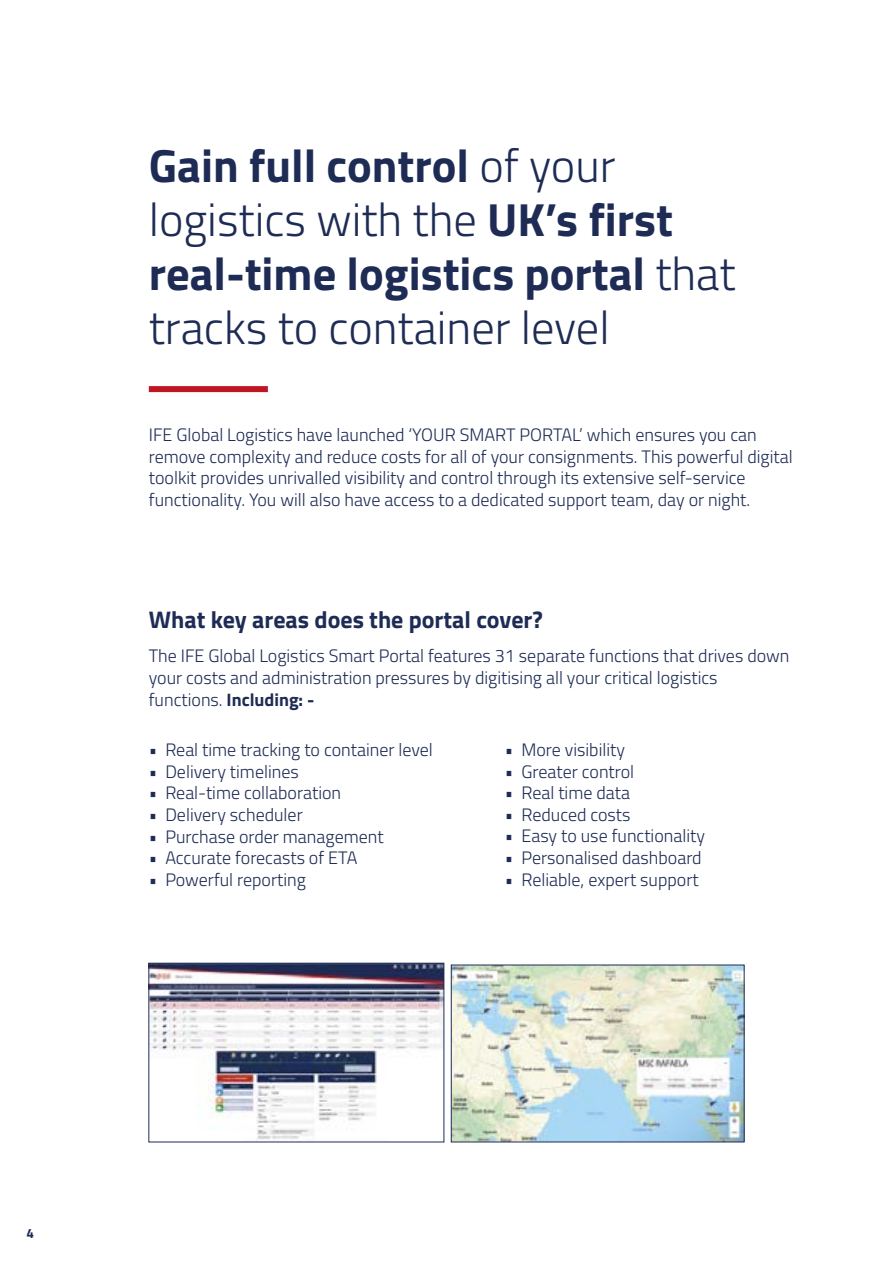
<style>
.page{position:relative;width:893px;height:1263px;background:#fff}
.page>*{position:absolute;margin:0;border:0;box-sizing:border-box;transform-origin:0 0}
.t1{font:700 46.5px/54px "Titillium Web";color:#1e2c55}
.t2{font:700 24px "Titillium Web";color:#1e2c55}
.t3{font:300 18px/21.6px "Titillium Web";color:#1e2c55}
.t4{font:700 13.5px "Titillium Web";color:#1e2c55}
.s1{font-weight:300}
.s2{font-weight:700}
</style>
<div class="page">
<div style="left:149px;top:386px;width:119px;height:6px;background:#be1622"></div>
<img style="left:150px;top:965px;width:292px;height:175px">
<div style="left:148px;top:963px;width:296px;height:179px;border:1px solid #1e2c55"></div>
<img style="left:453px;top:967px;width:289px;height:173px">
<h1 class="t1" style="left:149px;top:136px;width:588px">Gain full control <span class="s1">of your logistics with the</span> UK’s first real-time logistics portal <span class="s1">that tracks to container level</span></h1>
<p class="t3" style="left:149px;top:423px;width:645px">IFE Global Logistics have launched ‘YOUR SMART PORTAL’ which ensures you can remove complexity and reduce costs for all of your consignments. This powerful digital toolkit provides unrivalled visibility and control through its extensive self-service functionality. You will also have access to a dedicated support team, day or night.</p>
<h2 class="t2" style="left:149px;top:601px;width:396px">What key areas does the portal cover?</h2>
<p class="t3" style="left:149px;top:644px;width:642px">The IFE Global Logistics Smart Portal features 31 separate functions that drives down your costs and administration pressures by digitising all your critical logistics functions. <span class="s2">Including: -</span></p>
<p class="t3" style="left:149px;top:738px;width:286px">• Real time tracking to container level</p>
<p class="t3" style="left:149px;top:760px;width:151px">• Delivery timelines</p>
<p class="t3" style="left:149px;top:781px;width:194px">• Real-time collaboration</p>
<p class="t3" style="left:149px;top:803px;width:155px">• Delivery scheduler</p>
<p class="t3" style="left:149px;top:824px;width:236px">• Purchase order management</p>
<p class="t3" style="left:149px;top:846px;width:210px">• Accurate forecasts of ETA</p>
<p class="t3" style="left:149px;top:868px;width:159px">• Powerful reporting</p>
<p class="t3" style="left:505px;top:738px;width:122px">• More visibility</p>
<p class="t3" style="left:505px;top:760px;width:131px">• Greater control</p>
<p class="t3" style="left:505px;top:781px;width:127px">• Real time data</p>
<p class="t3" style="left:505px;top:803px;width:127px">• Reduced costs</p>
<p class="t3" style="left:505px;top:824px;width:202px">• Easy to use functionality</p>
<p class="t3" style="left:505px;top:846px;width:198px">• Personalised dashboard</p>
<p class="t3" style="left:505px;top:868px;width:195px">• Reliable, expert support</p>
<p class="t4" style="left:26px;top:1223px;width:9px">4</p>
</div>
